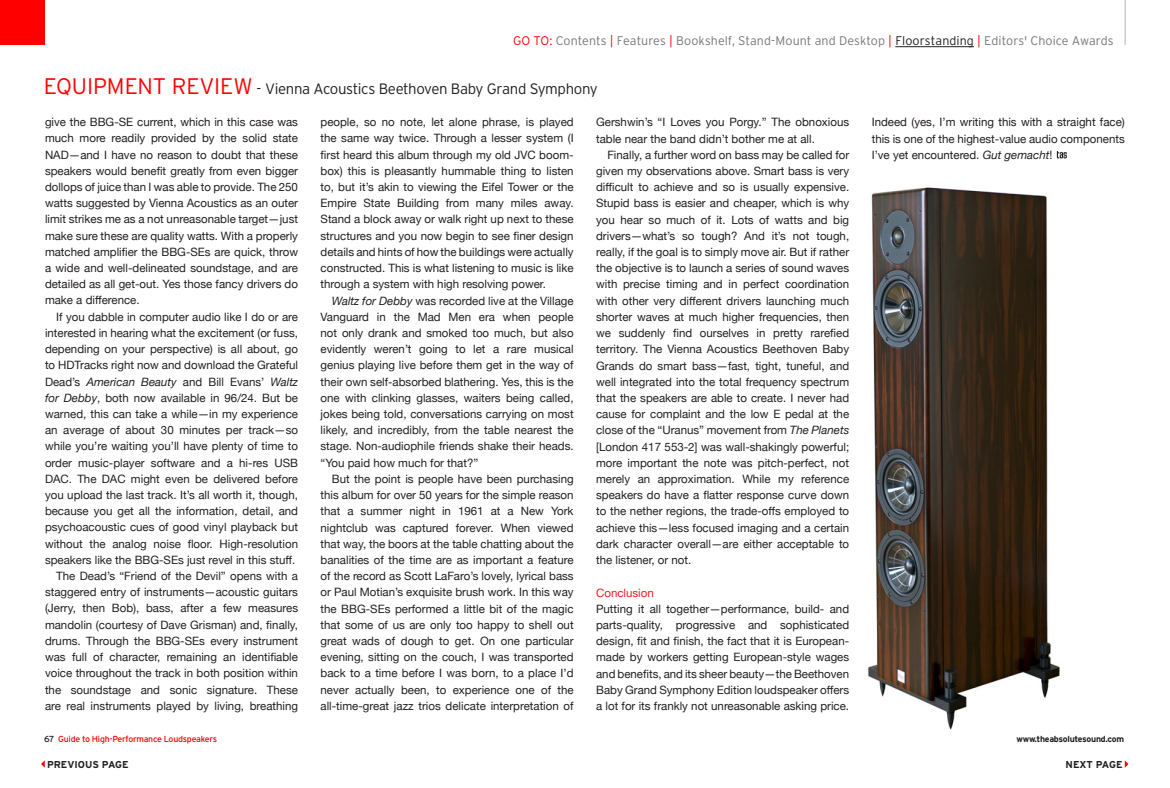
<style>
.page{position:relative;width:1170px;height:788px;background:#fff}
.page>*{position:absolute;margin:0;border:0;box-sizing:border-box;transform-origin:0 0}
.t1{font:300 22.5px "Interstate";letter-spacing:-.005em;color:#f00}
.t2{font:300 15px "Interstate";letter-spacing:-.025em;color:#231f20}
.t3{font:300 12.5px "Interstate";letter-spacing:.005em;color:#76787b}
.t4{font:11.5px/16.2px "Helvetica Neue";color:#231f20;text-align:justify}
.t5{font:11.5px "Helvetica Neue";color:#ee1d23}
.t6{font:700 10px "Interstate";color:#231f20}
.t7{font:8.75px "Interstate";letter-spacing:-.03em;color:#f00}
.t8{font:700 8.75px "Interstate";letter-spacing:-.03em;color:#231f20}
.s1{color:#f00}
.s2{color:#231f20}
.s3{font-style:italic}
</style>
<div class="page">
<svg style="left:1125px;top:760px;width:3px;height:7px"></svg>
<svg style="left:41px;top:760px;width:4px;height:7px"></svg>
<div style="left:0;top:0;width:45px;height:45px;background:#f00"></div>
<hr style="left:1125px;top:0;width:1px;height:45px;background:#b2b3b7">
<img style="left:868px;top:187px;width:192px;height:543px">
<svg style="left:1057px;top:151px;width:10px;height:7px"></svg>
<hr style="left:895px;top:46px;width:79px;height:1px;background:#231f20">
<p class="t3" style="left:513px;top:34px;width:602px"><span class="s1">go to:</span> Contents <span class="s1">|</span> Features <span class="s1">|</span> Bookshelf, Stand-Mount and Desktop <span class="s1">|</span> <span class="s2">Floorstanding</span> <span class="s1">|</span> Editors' Choice Awards</p>
<h1 class="t1" style="left:44px;top:73px;width:131px">EQUIPMENT review</h1>
<h2 class="t2" style="left:257px;top:80px;width:343px">- Vienna Acoustics Beethoven Baby Grand Symphony</h2>
<p class="t4" style="left:45px;top:113px;width:255px">give the BBG-SE current, which in this case was much more readily provided by the solid state NAD—and I have no reason to doubt that these speakers would benefit greatly from even bigger dollops of juice than I was able to provide. The 250 watts suggested by Vienna Acoustics as an outer limit strikes me as a not unreasonable target—just make sure these are quality watts. With a properly matched amplifier the BBG-SEs are quick, throw a wide and well-delineated soundstage, and are detailed as all get-out. Yes those fancy drivers do make a difference.</p>
<p class="t4" style="left:45px;top:307px;width:255px;text-align:right">If you dabble in computer audio like I do or are interested in hearing what the excitement (or fuss, depending on your perspective) is all about, go to HDTracks right now and download the Grateful Dead’s <span class="s3">American Beauty</span> and Bill Evans’ <span class="s3">Waltz for Debby</span>, both now available in 96/24. But be warned, this can take a while—in my experience an average of about 30 minutes per track—so while you’re waiting you’ll have plenty of time to order music-player software and a hi-res USB DAC. The DAC might even be delivered before you upload the last track. It’s all worth it, though, because you get all the information, detail, and psychoacoustic cues of good vinyl playback but without the analog noise floor. High-resolution speakers like the BBG-SEs just revel in this stuff.<br>The Dead’s “Friend of the Devil” opens with a staggered entry of instruments—acoustic guitars (Jerry, then Bob), bass, after a few measures mandolin (courtesy of Dave Grisman) and, finally, drums. Through the BBG-SEs every instrument was full of character, remaining an identifiable voice throughout the track in both position within the soundstage and sonic signature. These are real instruments played by living, breathing</p>
<p class="t4" style="left:596px;top:113px;width:255px">Gershwin’s “I Loves you Porgy.” The obnoxious table near the band didn’t bother me at all.</p>
<p class="t4" style="left:596px;top:146px;width:255px;text-indent:11px">Finally, a further word on bass may be called for given my observations above. Smart bass is very difficult to achieve and so is usually expensive.<br>Stupid bass is easier and cheaper, which is why you hear so much of it. Lots of watts and big drivers—what’s so tough? And it’s not tough, really, if the goal is to simply move air. But if rather the objective is to launch a series of sound waves with precise timing and in perfect coordination with other very different drivers launching much shorter waves at much higher frequencies, then we suddenly find ourselves in pretty rarefied territory. The Vienna Acoustics Beethoven Baby Grands do smart bass—fast, tight, tuneful, and well integrated into the total frequency spectrum that the speakers are able to create. I never had cause for complaint and the low E pedal at the close of the “Uranus” movement from <span class="s3">The Planets </span>[London 417 553-2] was wall-shakingly powerful; more important the note was pitch-perfect, not merely an approximation. While my reference speakers do have a flatter response curve down to the nether regions, the trade-offs employed to achieve this—less focused imaging and a certain dark character overall—are either acceptable to the listener, or not.</p>
<p class="t5" style="left:596px;top:582px;width:59px">Conclusion</p>
<p class="t4" style="left:596px;top:599px;width:255px">Putting it all together—performance, build- and parts-quality, progressive and sophisticated design, fit and finish, the fact that it is European&shy;made by workers getting European-style wages and benefits, and its sheer beauty—the Beethoven Baby Grand Symphony Edition loudspeaker offers a lot for its frankly not unreasonable asking price.</p>
<p class="t4" style="left:321px;top:113px;width:255px">people, so no note, let alone phrase, is played the same way twice. Through a lesser system (I first heard this album through my old JVC boom&shy;box) this is pleasantly hummable thing to listen to, but it’s akin to viewing the Eifel Tower or the Empire State Building from many miles away.<br>Stand a block away or walk right up next to these structures and you now begin to see finer design details and hints of how the buildings were actually constructed. This is what listening to music is like through a system with high resolving power.</p>
<p class="t4" style="left:321px;top:291px;width:255px;text-indent:11px"><span class="s3">Waltz for Debby</span> was recorded live at the Village Vanguard in the Mad Men era when people not only drank and smoked too much, but also evidently weren’t going to let a rare musical genius playing live before them get in the way of their own self-absorbed blathering. Yes, this is the one with clinking glasses, waiters being called, jokes being told, conversations carrying on most likely, and incredibly, from the table nearest the stage. Non-audiophile friends shake their heads. “You paid how much for that?”</p>
<p class="t4" style="left:321px;top:470px;width:255px;text-indent:11px">But the point is people have been purchasing this album for over 50 years for the simple reason that a summer night in 1961 at a New York nightclub was captured forever. When viewed that way, the boors at the table chatting about the banalities of the time are as important a feature of the record as Scott LaFaro’s lovely, lyrical bass or Paul Motian’s exquisite brush work. In this way the BBG-SEs performed a little bit of the magic that some of us are only too happy to shell out great wads of dough to get. On one particular evening, sitting on the couch, I was transported back to a time before I was born, to a place I’d never actually been, to experience one of the all-time-great jazz trios delicate interpretation of</p>
<p class="t4" style="left:872px;top:113px;width:255px">Indeed (yes, I’m writing this with a straight face) this is one of the highest-value audio components I’ve yet encountered. <span class="s3">Gut gemacht</span>!</p>
<p class="t7" style="left:44px;top:734px;width:174px"><span class="s2">67</span> Guide to High-Performance Loudspeakers</p>
<p class="t8" style="left:1017px;top:734px;width:109px">www.theabsolutesound.com</p>
<p class="t6" style="left:47px;top:758px;width:35px">previous</p>
<p class="t6" style="left:102px;top:758px;width:27px">page</p>
<p class="t6" style="left:1066px;top:758px;width:57px">NEXT page</p>
</div>
